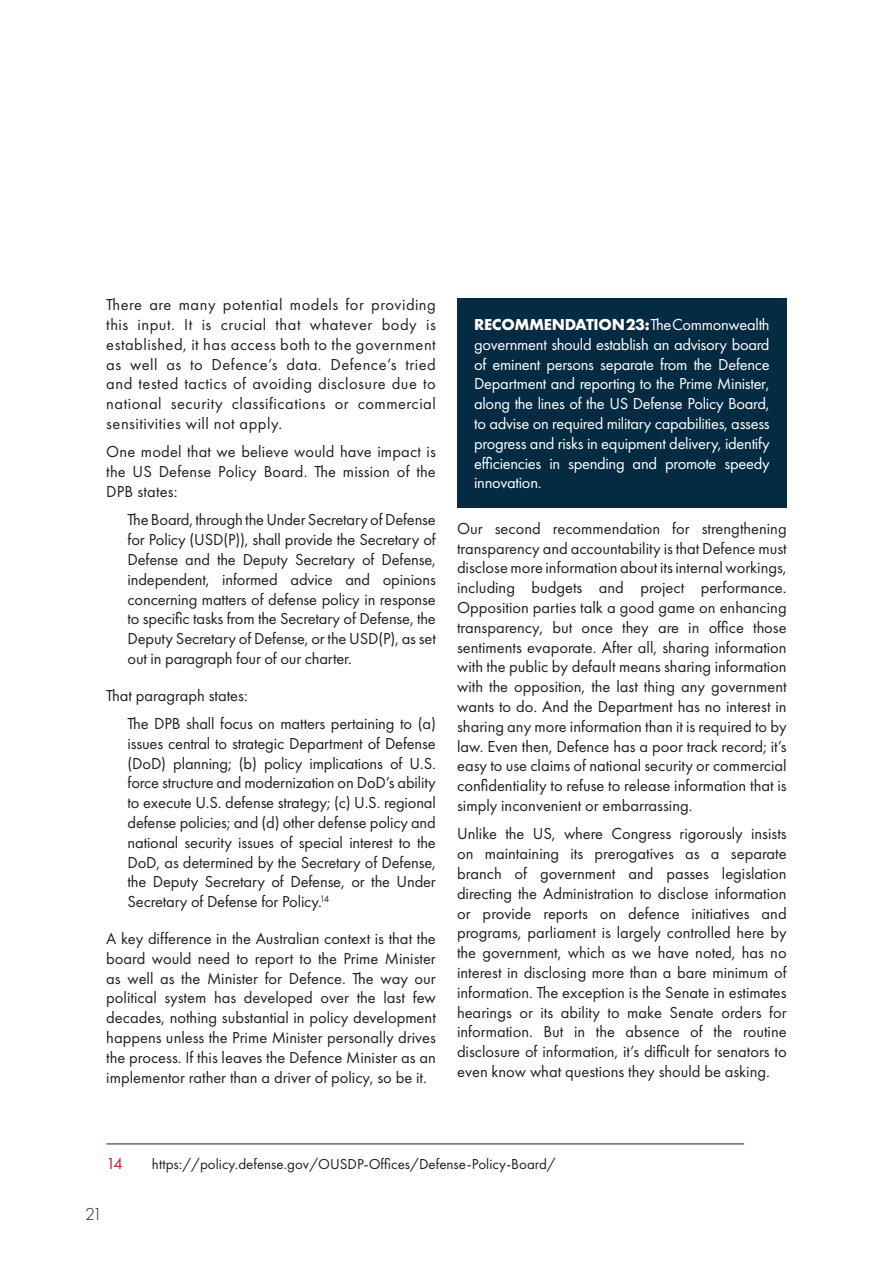
<style>
.page{position:relative;width:893px;height:1263px;background:#fff}
.page>*{position:absolute;margin:0;border:0;box-sizing:border-box;transform-origin:0 0}
.t1{font:300 18px "Futura PT";color:#231f20}
.Body_Text{font:16.5px/19.8px "Futura PT";color:#231f20;text-align:justify}
.Body_Text_Indent{font:16.5px/19.8px "Futura PT";letter-spacing:-.01em;color:#231f20;text-align:justify}
.Body_Text-2{font:16.5px/19.8px "Futura PT";letter-spacing:-.02em;color:#fff;text-align:justify}
.Footnote_Style{font:16.5px "Futura PT";color:#bc2026}
.Footnote_Style-2{font:15px "Futura PT";color:#231f20}
.s1{font-weight:700}
</style>
<div class="page">
<div style="left:457px;top:298px;width:330px;height:209px;background:#042b42"></div>
<hr style="left:106px;top:1143px;width:638px;height:1px;background:#042b42">
<p class="Body_Text" style="left:106px;top:295px;width:331px">There are many potential models for providing this input. It is crucial that whatever body is established, it has access both to the government as well as to Defence’s data. Defence’s tried and tested tactics of avoiding disclosure due to national security classifications or commercial sensitivities will not apply.</p>
<p class="Body_Text" style="left:106px;top:442px;width:331px">One model that we believe would have impact is the US Defense Policy Board. The mission of the DPB states:</p>
<p class="Body_Text_Indent" style="left:128px;top:510px;width:310px">The Board, through the Under Secretary of Defense for Policy (USD(P)), shall provide the Secretary of Defense and the Deputy Secretary of Defense, independent, informed advice and opinions concerning matters of defense policy in response to specific tasks from the Secretary of Defense, the Deputy Secretary of Defense, or the USD(P), as set out in paragraph four of our charter.</p>
<p class="Body_Text" style="left:106px;top:685px;width:143px">That paragraph states:</p>
<p class="Body_Text_Indent" style="left:128px;top:713px;width:310px">The DPB shall focus on matters pertaining to (a) issues central to strategic Department of Defense (DoD) planning; (b) policy implications of U.S. force structure and modernization on DoD’s ability to execute U.S. defense strategy; (c) U.S. regional defense policies; and (d) other defense policy and national security issues of special interest to the DoD, as determined by the Secretary of Defense, the Deputy Secretary of Defense, or the Under Secretary of Defense for Policy.<sup>14</sup></p>
<p class="Body_Text" style="left:106px;top:928px;width:331px">A key difference in the Australian context is that the board would need to report to the Prime Minister as well as the Minister for Defence. The way our political system has developed over the last few decades, nothing substantial in policy development happens unless the Prime Minister personally drives the process. If this leaves the Defence Minister as an implementor rather than a driver of policy, so be it.</p>
<p class="Body_Text-2" style="left:474px;top:315px;width:297px"><span class="s1">RECOMMENDATION 23:</span> The Commonwealth government should establish an advisory board of eminent persons separate from the Defence Department and reporting to the Prime Minister, along the lines of the US Defense Policy Board, to advise on required military capabilities, assess progress and risks in equipment delivery, identify efficiencies in spending and promote speedy innovation.</p>
<p class="Body_Text" style="left:457px;top:518px;width:331px">Our second recommendation for strengthening transparency and accountability is that Defence must disclose more information about its internal workings, including budgets and project performance.<br>Opposition parties talk a good game on enhancing transparency, but once they are in office those sentiments evaporate. After all, sharing information with the public by default means sharing information with the opposition, the last thing any government wants to do. And the Department has no interest in sharing any more information than it is required to by law. Even then, Defence has a poor track record; it’s easy to use claims of national security or commercial confidentiality to refuse to release information that is simply inconvenient or embarrassing.</p>
<p class="Body_Text" style="left:457px;top:824px;width:331px">Unlike the US, where Congress rigorously insists on maintaining its prerogatives as a separate branch of government and passes legislation directing the Administration to disclose information or provide reports on defence initiatives and programs, parliament is largely controlled here by the government, which as we have noted, has no interest in disclosing more than a bare minimum of information. The exception is the Senate in estimates hearings or its ability to make Senate orders for information. But in the absence of the routine disclosure of information, it’s difficult for senators to even know what questions they should be asking.</p>
<p class="Footnote_Style" style="left:106px;top:1154px;width:18px">14</p>
<p class="Footnote_Style-2" style="left:152px;top:1155px;width:405px">https://policy.defense.gov/OUSDP-Offices/Defense-Policy-Board/</p>
<p class="t1" style="left:85px;top:1204px;width:19px">21</p>
</div>
